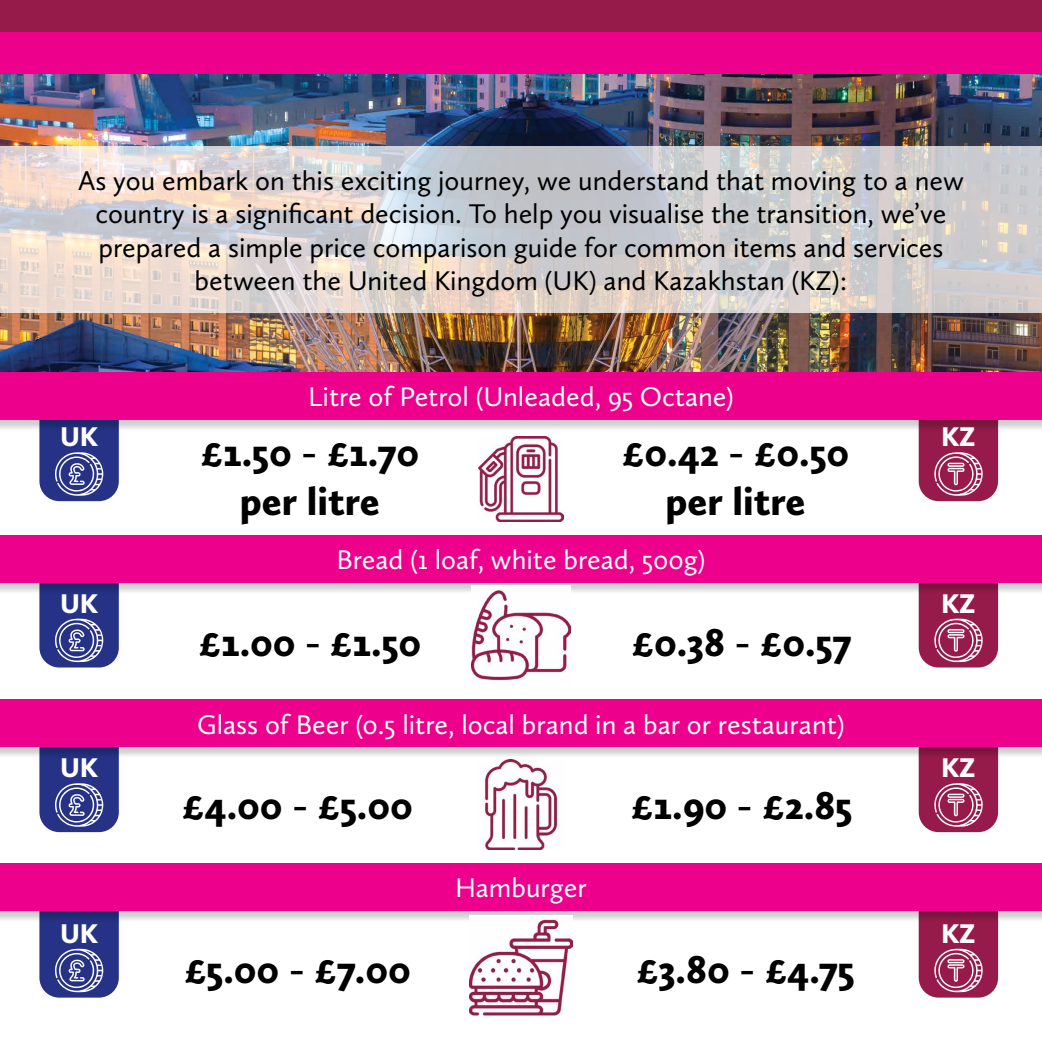
<style>
.page{position:relative;width:1042px;height:1042px;background:#fff}
.page>*{position:absolute;margin:0;border:0;box-sizing:border-box;transform-origin:0 0}
.t1{font:900 40.25px/48.3px "Calluna Sans";color:#000;text-align:center}
.t2{font:28px/33.6px "Calluna Sans";color:#000;text-align:center}
.t3{font:28px "Calluna Sans";color:#fff}
.t4{font:900 28px "Calluna Sans";color:#fff}
</style>
<div class="page">
<div style="left:0;top:0;width:1042px;height:32px;background:#961b4b"></div>
<div style="left:0;top:32px;width:1042px;height:62px;background:#ec008c"></div>
<img style="left:0;top:74px;width:1042px;height:298px">
<svg style="left:0;top:146px;width:1042px;height:167px"></svg>
<div style="left:918px;top:562px;width:80px;height:105px;background:#961b4b;border-radius:20px"></div>
<div style="left:39px;top:562px;width:80px;height:105px;background:#263286;border-radius:20px"></div>
<svg style="left:55px;top:618px;width:48px;height:44px"></svg>
<svg style="left:934px;top:618px;width:48px;height:44px"></svg>
<div style="left:0;top:537px;width:1042px;height:57px;background:#000;opacity:.2"></div>
<div style="left:0;top:535px;width:1042px;height:47px;background:#ec008c"></div>
<div style="left:918px;top:727px;width:80px;height:105px;background:#961b4b;border-radius:20px"></div>
<div style="left:39px;top:727px;width:80px;height:105px;background:#263286;border-radius:20px"></div>
<svg style="left:55px;top:783px;width:48px;height:44px"></svg>
<svg style="left:934px;top:783px;width:48px;height:44px"></svg>
<div style="left:0;top:701px;width:1042px;height:58px;background:#000;opacity:.2"></div>
<div style="left:0;top:699px;width:1042px;height:48px;background:#ec008c"></div>
<div style="left:918px;top:892px;width:80px;height:105px;background:#961b4b;border-radius:20px"></div>
<div style="left:39px;top:892px;width:80px;height:105px;background:#263286;border-radius:20px"></div>
<svg style="left:55px;top:948px;width:48px;height:44px"></svg>
<svg style="left:934px;top:948px;width:48px;height:44px"></svg>
<div style="left:0;top:865px;width:1042px;height:57px;background:#000;opacity:.2"></div>
<div style="left:0;top:863px;width:1042px;height:47px;background:#ec008c"></div>
<div style="left:918px;top:396px;width:80px;height:105px;background:#961b4b;border-radius:20px"></div>
<div style="left:39px;top:396px;width:80px;height:105px;background:#263286;border-radius:20px"></div>
<div style="left:0;top:374px;width:1042px;height:57px;background:#000;opacity:.2"></div>
<div style="left:0;top:372px;width:1042px;height:47px;background:#ec008c"></div>
<svg style="left:55px;top:452px;width:48px;height:44px"></svg>
<svg style="left:934px;top:452px;width:48px;height:44px"></svg>
<img style="left:483px;top:759px;width:75px;height:90px">
<img style="left:471px;top:585px;width:99px;height:96px">
<img style="left:469px;top:915px;width:104px;height:101px">
<img style="left:478px;top:436px;width:85px;height:85px">
<p class="t2" style="left:78px;top:163px;width:887px">As you embark on this exciting journey, we understand that moving to a new country is a significant decision. To help you visualise the transition, we’ve prepared a simple price comparison guide for common items and services between the United Kingdom (UK) and Kazakhstan (KZ):</p>
<p class="t3" style="left:308px;top:380px;width:427px">Litre of Petrol (Unleaded, 95 Octane)</p>
<p class="t4" style="left:60px;top:419px;width:39px">UK</p>
<p class="t4" style="left:941px;top:419px;width:36px">KZ</p>
<h1 class="t1" style="left:200px;top:428px;width:220px">£1.50 - £1.70 per litre</h1>
<h1 class="t1" style="left:622px;top:428px;width:229px">£0.42 - £0.50 per litre</h1>
<p class="t3" style="left:336px;top:543px;width:370px">Bread (1 loaf, white bread, 500g)</p>
<p class="t4" style="left:60px;top:586px;width:39px">UK</p>
<p class="t4" style="left:941px;top:586px;width:36px">KZ</p>
<h1 class="t1" style="left:198px;top:617px;width:224px">£1.00 - £1.50</h1>
<h1 class="t1" style="left:631px;top:617px;width:222px">£0.38 - £0.57</h1>
<p class="t3" style="left:197px;top:707px;width:649px">Glass of Beer (0.5 litre, local brand in a bar or restaurant)</p>
<p class="t4" style="left:60px;top:750px;width:39px">UK</p>
<p class="t4" style="left:941px;top:750px;width:36px">KZ</p>
<h1 class="t1" style="left:182px;top:780px;width:232px">£4.00 - £5.00</h1>
<p class="t3" style="left:455px;top:871px;width:133px">Hamburger</p>
<h1 class="t1" style="left:631px;top:780px;width:223px">£1.90 - £2.85</h1>
<p class="t4" style="left:60px;top:916px;width:39px">UK</p>
<p class="t4" style="left:941px;top:916px;width:36px">KZ</p>
<h1 class="t1" style="left:184px;top:944px;width:228px">£5.00 - £7.00</h1>
<h1 class="t1" style="left:636px;top:944px;width:220px">£3.80 - £4.75</h1>
</div>
